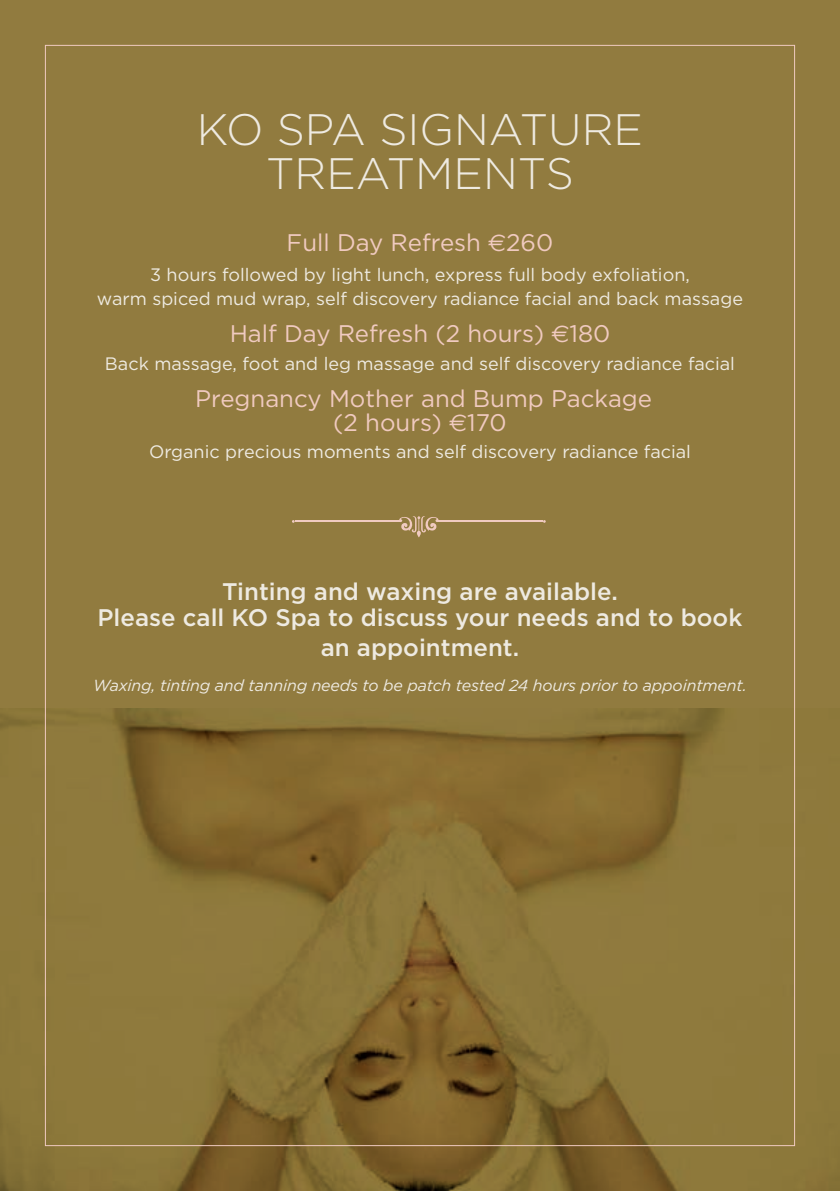
<style>
.page{position:relative;width:840px;height:1191px;background:#fff}
.page>*{position:absolute;margin:0;border:0;box-sizing:border-box;transform-origin:0 0}
.t1{font:300 44px/44px "Gotham";color:#eeeae1;text-align:center}
.t2{font:500 24px/26px "Gotham";color:#eeeae1;text-align:center}
.t3{font:24px/24px "Gotham";color:#f0cac0;text-align:center}
.t4{font:18px/24px "Gotham";color:#eeeae1;text-align:center}
.t5{font:italic 16px "Gotham";letter-spacing:-.01em;color:#eeeae1}
.s1{font-family:"Euro Sans"}
</style>
<div class="page">
<div style="left:0;top:0;width:839px;height:1191px;background:#917b3f"></div>
<svg style="left:398px;top:516px;width:40px;height:21px"></svg>
<hr style="left:295px;top:521px;width:105px;height:1px;background:#f0cac0">
<hr style="left:436px;top:521px;width:106px;height:1px;background:#f0cac0">
<img style="left:0;top:709px;width:839px;height:482px">
<h1 class="t1" style="left:197px;top:106px;width:447px">KO SPA SIGNATURE<br>TREATMENTS</h1>
<h2 class="t3" style="left:286px;top:230px;width:268px">Full Day Refresh <span class="s1">€</span>260</h2>
<p class="t4" style="left:97px;top:262px;width:647px">3 hours followed by light lunch, express full body exfoliation,<br>warm spiced mud wrap, self discovery radiance facial and back massage</p>
<h2 class="t3" style="left:229px;top:321px;width:382px">Half Day Refresh (2 hours) <span class="s1">€</span>180</h2>
<p class="t4" style="left:105px;top:351px;width:631px">Back massage, foot and leg massage and self discovery radiance facial</p>
<h2 class="t3" style="left:195px;top:386px;width:458px">Pregnancy Mother and Bump Package (2 hours) <span class="s1">€</span>170</h2>
<p class="t4" style="left:149px;top:440px;width:543px">Organic precious moments and self discovery radiance facial</p>
<h2 class="t2" style="left:97px;top:578px;width:646px">Tinting and waxing are available.<br>Please call KO Spa to discuss your needs and to book</h2>
<h2 class="t2" style="left:320px;top:634px;width:200px">an appointment.</h2>
<p class="t5" style="left:93px;top:677px;width:654px">Waxing, tinting and tanning needs to be patch tested 24 hours prior to appointment.</p>
</div>
